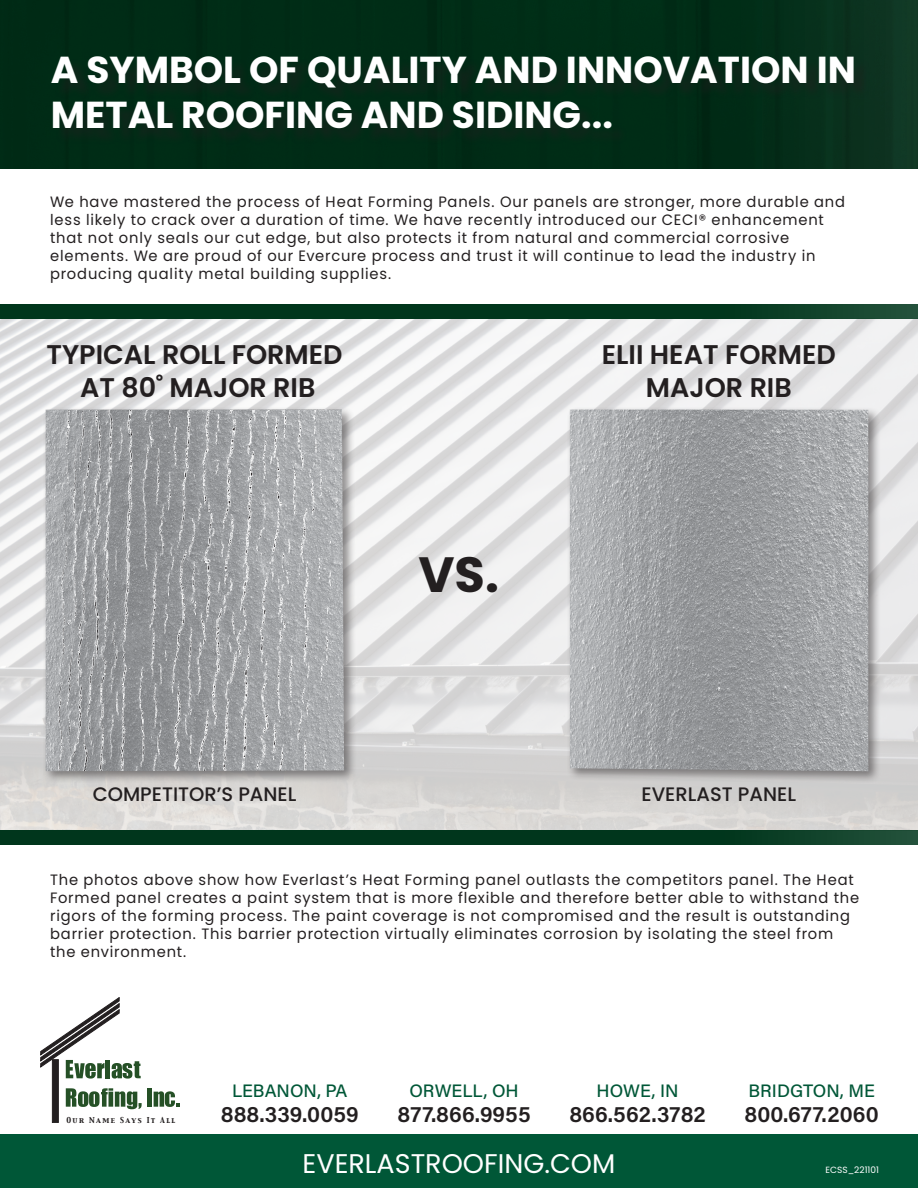
<style>
.page{position:relative;width:918px;height:1188px;background:#fff}
.page>*{position:absolute;margin:0;border:0;box-sizing:border-box;transform-origin:0 0}
.t1{font:700 49.5px "Poppins";color:#231f20}
.t2{font:700 37.5px/45px "Poppins";color:#fff}
.t3{font:600 27px/32.4px "Poppins";color:#231f20;text-align:center}
.t4{font:27px "Poppins";color:#fff}
.t5{font:22.5px "Acumin Variable Concept";color:#231f20}
.t6{font:500 19.5px "Poppins";color:#231f20}
.t7{font:18px "Acumin Variable Concept";color:#005737}
.t8{font:15px/18px "Poppins";letter-spacing:.055em;color:#231f20}
.t9{font:9px "Poppins";color:#fff}
.t10{font:7.2px "Capitals";letter-spacing:.19em;color:#231f20}
</style>
<div class="page">
<svg style="left:66px;top:1088px;width:76px;height:21px"></svg>
<div style="left:147px;top:1088px;width:5px;height:19px;background:#255026"></div>
<svg style="left:154px;top:1091px;width:25px;height:16px"></svg>
<div style="left:52px;top:1060px;width:6px;height:63px;background:#231f20"></div>
<svg style="left:41px;top:998px;width:100px;height:81px"></svg>
<div style="left:0;top:1135px;width:918px;height:53px;background:#005737"></div>
<img style="left:0;top:318px;width:918px;height:513px">
<div style="left:42px;top:406px;width:315px;height:378px;background:#231f20;opacity:.5"></div>
<img style="left:46px;top:410px;width:298px;height:361px">
<div style="left:566px;top:406px;width:315px;height:378px;background:#231f20;opacity:.5"></div>
<img style="left:570px;top:410px;width:298px;height:361px">
<img style="left:0;top:0;width:918px;height:169px">
<div style="left:0;top:831px;width:918px;height:14px;background:#00361c"></div>
<div style="left:0;top:304px;width:918px;height:14px;background:#00361c"></div>
<div style="left:54px;top:58px;width:817px;height:87px;background:#042a17"></div>
<p class="t2" style="left:51px;top:48px;width:807px">A SYMBOL OF QUALITY AND INNOVATION IN<br>METAL ROOFING AND SIDING...</p>
<p class="t8" style="left:50px;top:193px;width:796px">We have mastered the process of Heat Forming Panels. Our panels are stronger, more durable and less likely to crack over a duration of time. We have recently introduced our CECI® enhancement that not only seals our cut edge, but also protects it from natural and commercial corrosive elements. We are proud of our Evercure process and trust it will continue to lead the industry in producing quality metal building supplies.</p>
<p class="t3" style="left:47px;top:339px;width:298px">TYPICAL ROLL FORMED</p>
<p class="t3" style="left:80px;top:371px;width:237px">AT 80˚ MAJOR RIB</p>
<p class="t1" style="left:418px;top:546px;width:82px">VS.</p>
<p class="t3" style="left:602px;top:339px;width:236px">ELII HEAT FORMED<br>MAJOR RIB</p>
<p class="t6" style="left:93px;top:783px;width:205px">COMPETITOR’S PANEL</p>
<p class="t6" style="left:642px;top:783px;width:156px">EVERLAST PANEL</p>
<p class="t8" style="left:50px;top:871px;width:811px">The photos above show how Everlast’s Heat Forming panel outlasts the competitors panel. The Heat Formed panel creates a paint system that is more flexible and therefore better able to withstand the rigors of the forming process. The paint coverage is not compromised and the result is outstanding barrier protection. This barrier protection virtually eliminates corrosion by isolating the steel from the environment.</p>
<p class="t10" style="left:66px;top:1115px;width:110px">Our Name Says It All</p>
<p class="t7" style="left:232px;top:1078px;width:117px">LEBANON, PA</p>
<p class="t5" style="left:221px;top:1099px;width:140px">888.339.0059</p>
<p class="t7" style="left:409px;top:1078px;width:111px">ORWELL, OH</p>
<p class="t5" style="left:398px;top:1099px;width:135px">877.866.9955</p>
<p class="t7" style="left:597px;top:1078px;width:84px">HOWE, IN</p>
<p class="t5" style="left:569px;top:1099px;width:138px">866.562.3782</p>
<p class="t7" style="left:748px;top:1078px;width:128px">BRIDGTON, ME</p>
<p class="t5" style="left:745px;top:1099px;width:136px">800.677.2060</p>
<p class="t4" style="left:303px;top:1148px;width:314px">EVERLASTROOFING.COM</p>
<p class="t9" style="left:826px;top:1164px;width:55px">ECSS_221101</p>
</div>
